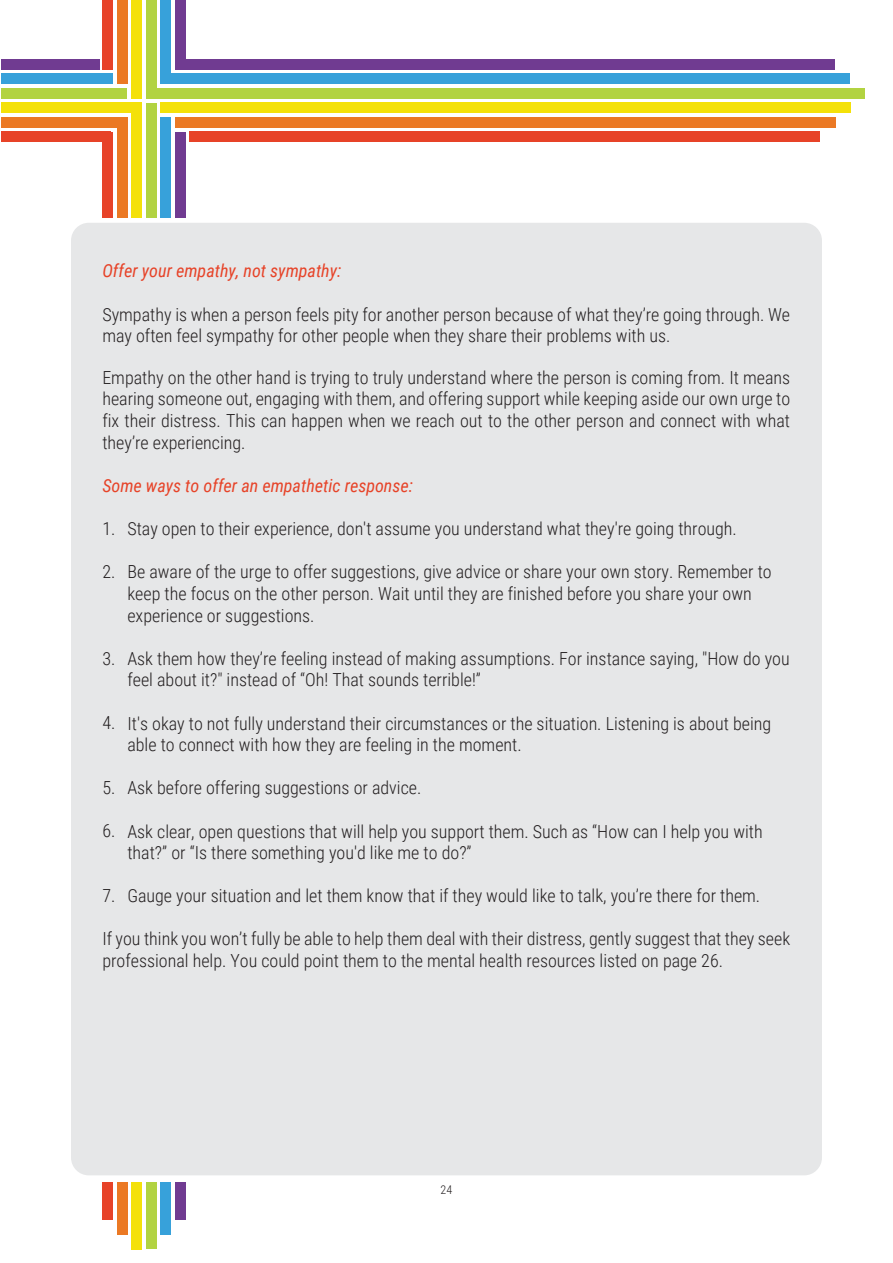
<style>
.page{position:relative;width:893px;height:1263px;background:#fff}
.page>*{position:absolute;margin:0;border:0;box-sizing:border-box;transform-origin:0 0}
.t1{font:300 18px/21.6px "Roboto Condensed";color:#231f20}
.t2{font:italic 18px "Roboto Condensed";color:#e74328}
.t3{font:300 12px "Roboto Condensed";color:#231f20}
</style>
<div class="page">
<div style="left:71px;top:223px;width:751px;height:952px;background:#e6e7e8;border-radius:18px"></div>
<div style="left:1px;top:132px;width:110px;height:10px;background:#e74328"></div>
<div style="left:1px;top:117px;width:124px;height:11px;background:#eb7924"></div>
<div style="left:1px;top:103px;width:141px;height:10px;background:#f4e109"></div>
<div style="left:146px;top:88px;width:620px;height:11px;background:#b2d341"></div>
<div style="left:1px;top:73px;width:112px;height:11px;background:#37a1da"></div>
<div style="left:176px;top:59px;width:590px;height:10px;background:#703b91"></div>
<div style="left:146px;top:0;width:10px;height:98px;background:#b2d341"></div>
<div style="left:161px;top:0;width:10px;height:84px;background:#37a1da"></div>
<div style="left:175px;top:0;width:11px;height:69px;background:#703b91"></div>
<div style="left:102px;top:0;width:11px;height:69px;background:#e74328"></div>
<div style="left:117px;top:0;width:10px;height:84px;background:#eb7924"></div>
<div style="left:131px;top:0;width:11px;height:99px;background:#f4e109"></div>
<div style="left:189px;top:132px;width:577px;height:10px;background:#e74328"></div>
<div style="left:175px;top:117px;width:591px;height:11px;background:#eb7924"></div>
<div style="left:160px;top:103px;width:606px;height:10px;background:#f4e109"></div>
<div style="left:1px;top:88px;width:126px;height:11px;background:#b2d341"></div>
<div style="left:161px;top:73px;width:605px;height:11px;background:#37a1da"></div>
<div style="left:1px;top:59px;width:99px;height:10px;background:#703b91"></div>
<div style="left:754px;top:88px;width:111px;height:11px;background:#b2d341"></div>
<div style="left:754px;top:59px;width:81px;height:10px;background:#703b91"></div>
<div style="left:754px;top:132px;width:66px;height:10px;background:#e74328"></div>
<div style="left:754px;top:117px;width:82px;height:11px;background:#eb7924"></div>
<div style="left:754px;top:103px;width:97px;height:10px;background:#f4e109"></div>
<div style="left:754px;top:73px;width:96px;height:11px;background:#37a1da"></div>
<div style="left:102px;top:132px;width:11px;height:86px;background:#e74328"></div>
<div style="left:117px;top:117px;width:10px;height:101px;background:#eb7924"></div>
<div style="left:131px;top:103px;width:11px;height:115px;background:#f4e109"></div>
<div style="left:146px;top:103px;width:10px;height:115px;background:#b2d341"></div>
<div style="left:161px;top:117px;width:10px;height:101px;background:#37a1da"></div>
<div style="left:175px;top:132px;width:11px;height:86px;background:#703b91"></div>
<div style="left:146px;top:1182px;width:10px;height:66px;background:#b2d341"></div>
<div style="left:161px;top:1182px;width:10px;height:52px;background:#37a1da"></div>
<div style="left:175px;top:1182px;width:11px;height:38px;background:#703b91"></div>
<div style="left:102px;top:1182px;width:11px;height:38px;background:#e74328"></div>
<div style="left:117px;top:1182px;width:10px;height:52px;background:#eb7924"></div>
<div style="left:131px;top:1182px;width:11px;height:67px;background:#f4e109"></div>
<p class="t2" style="left:102px;top:258px;width:240px">Offer your empathy, not sympathy:</p>
<p class="t1" style="left:102px;top:303px;width:689px">Sympathy is when a person feels pity for another person because of what they’re going through. We may often feel sympathy for other people when they share their problems with us.</p>
<p class="t1" style="left:102px;top:366px;width:689px;text-align:justify">Empathy on the other hand is trying to truly understand where the person is coming from. It means hearing someone out, engaging with them, and offering support while keeping aside our own urge to fix their distress. This can happen when we reach out to the other person and connect with what they’re experiencing.</p>
<p class="t2" style="left:102px;top:473px;width:312px">Some ways to offer an empathetic response:</p>
<p class="t1" style="left:102px;top:517px;width:15px">1.</p>
<p class="t1" style="left:102px;top:560px;width:15px">2.</p>
<p class="t1" style="left:127px;top:517px;width:611px">Stay open to their experience, don't assume you understand what they're going through.</p>
<p class="t1" style="left:127px;top:560px;width:646px">Be aware of the urge to offer suggestions, give advice or share your own story. Remember to keep the focus on the other person. Wait until they are finished before you share your own experience or suggestions.</p>
<p class="t1" style="left:127px;top:647px;width:664px">Ask them how they’re feeling instead of making assumptions. For instance saying, "How do you feel about it?" instead of “Oh! That sounds terrible!”</p>
<p class="t1" style="left:127px;top:712px;width:645px">It's okay to not fully understand their circumstances or the situation. Listening is about being able to connect with how they are feeling in the moment.</p>
<p class="t1" style="left:127px;top:776px;width:296px">Ask before offering suggestions or advice.</p>
<p class="t1" style="left:127px;top:820px;width:637px">Ask clear, open questions that will help you support them. Such as “How can I help you with that?” or “Is there something you'd like me to do?”</p>
<p class="t1" style="left:127px;top:884px;width:634px">Gauge your situation and let them know that if they would like to talk, you’re there for them.</p>
<p class="t1" style="left:102px;top:647px;width:15px">3.</p>
<p class="t1" style="left:102px;top:711px;width:15px">4.</p>
<p class="t1" style="left:102px;top:776px;width:15px">5.</p>
<p class="t1" style="left:102px;top:819px;width:15px">6.</p>
<p class="t1" style="left:102px;top:884px;width:15px">7.</p>
<p class="t1" style="left:102px;top:927px;width:689px">If you think you won’t fully be able to help them deal with their distress, gently suggest that they seek professional help. You could point them to the mental health resources listed on page 26.</p>
<p class="t3" style="left:441px;top:1182px;width:13px">24</p>
</div>
